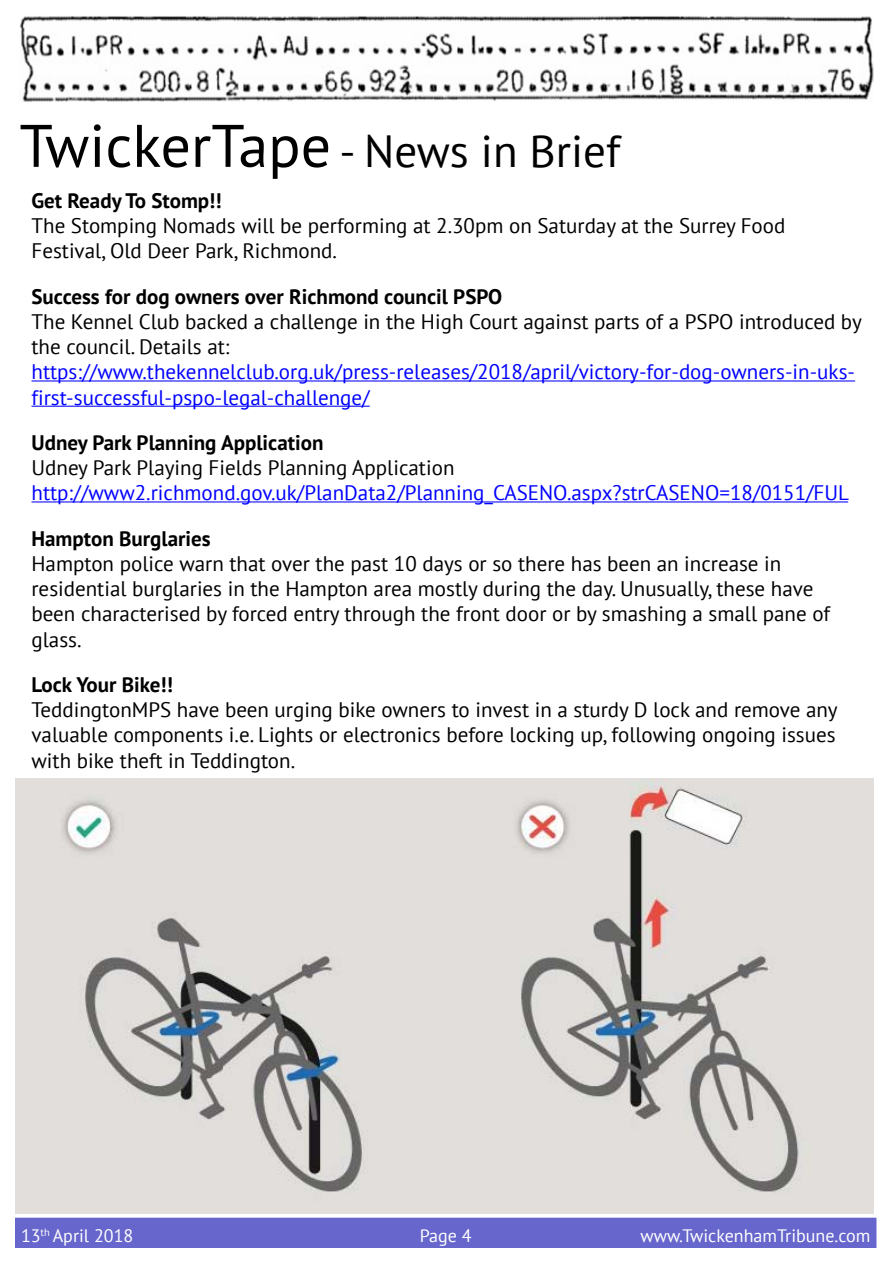
<style>
.page{position:relative;width:893px;height:1263px;background:#fff}
.page>*{position:absolute;margin:0;border:0;box-sizing:border-box;transform-origin:0 0}
.t1{font:45px "PT Sans";color:#000}
.t2{font:21px/25.2px "PT Sans";color:#000}
.t3{font:21px/25.2px "PT Sans";color:#00f}
.t4{font:700 21px "PT Sans";color:#000}
.t5{font:18px "PT Sans";color:#fff}
.s1{font-size:60px}
</style>
<div class="page">
<hr style="left:32px;top:380px;width:823px;height:2px;background:#00f">
<hr style="left:32px;top:406px;width:338px;height:1px;background:#00f">
<hr style="left:32px;top:501px;width:816px;height:2px;background:#00f">
<img style="left:20px;top:16px;width:853px;height:85px">
<img style="left:15px;top:778px;width:858px;height:435px">
<div style="left:15px;top:1218px;width:861px;height:30px;background:#66c"></div>
<h1 class="t1" style="left:20px;top:122px;width:602px"><span class="s1">TwickerTape</span> - News in Brief</h1>
<p class="t4" style="left:32px;top:187px;width:192px">Get Ready To Stomp!!</p>
<p class="t2" style="left:32px;top:213px;width:755px">The Stomping Nomads will be performing at 2.30pm on Saturday at the Surrey Food<br>Festival, Old Deer Park, Richmond.</p>
<p class="t4" style="left:32px;top:283px;width:472px">Success for dog owners over Richmond council PSPO</p>
<p class="t2" style="left:32px;top:309px;width:831px">The Kennel Club backed a challenge in the High Court against parts of a PSPO introduced by the council. Details at:</p>
<p class="t3" style="left:32px;top:359px;width:825px">https://www.thekennelclub.org.uk/press-releases/2018/april/victory-for-dog-owners-in-uks&shy;first-successful-pspo-legal-challenge/</p>
<p class="t4" style="left:32px;top:429px;width:293px">Udney Park Planning Application</p>
<p class="t2" style="left:32px;top:455px;width:424px">Udney Park Playing Fields Planning Application</p>
<p class="t3" style="left:32px;top:480px;width:819px">http://www2.richmond.gov.uk/PlanData2/Planning_CASENO.aspx?strCASENO=18/0151/FUL</p>
<p class="t4" style="left:32px;top:525px;width:181px">Hampton Burglaries</p>
<p class="t2" style="left:32px;top:551px;width:800px">Hampton police warn that over the past 10 days or so there has been an increase in residential burglaries in the Hampton area mostly during the day. Unusually, these have been characterised by forced entry through the front door or by smashing a small pane of glass.</p>
<p class="t4" style="left:32px;top:671px;width:143px">Lock Your Bike!!</p>
<p class="t2" style="left:32px;top:697px;width:807px;text-align:justify">TeddingtonMPS have been urging bike owners to invest in a sturdy D lock and remove any valuable components i.e. Lights or electronics before locking up, following ongoing issues with bike theft in Teddington.</p>
<p class="t5" style="left:21px;top:1224px;width:114px">13<sup>th</sup> April 2018</p>
<p class="t5" style="left:420px;top:1224px;width:53px">Page 4</p>
<p class="t5" style="left:640px;top:1224px;width:231px">www.TwickenhamTribune.com</p>
</div>
